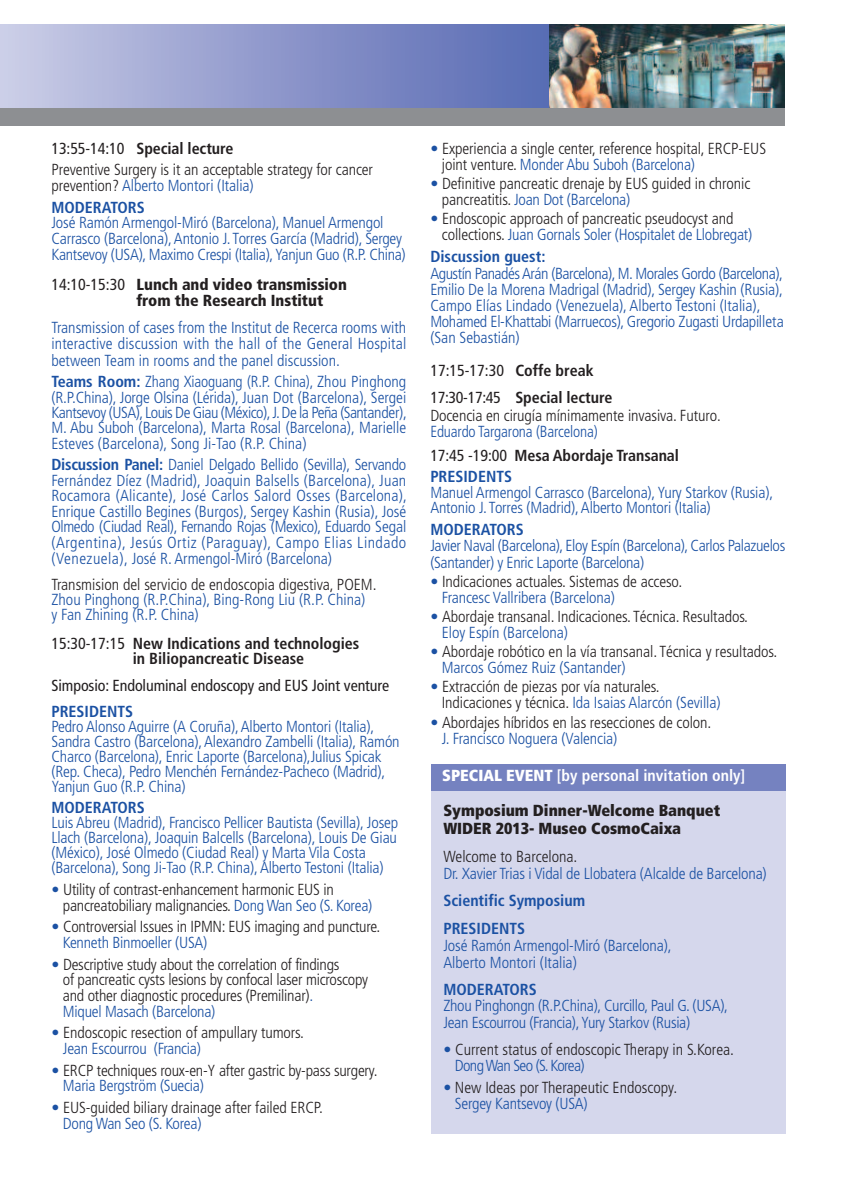
<style>
.page{position:relative;width:842px;height:1191px;background:#fff}
.page>*{position:absolute;margin:0;border:0;box-sizing:border-box;transform-origin:0 0}
.t1{font:300 condensed 16px/15px "Frutiger";letter-spacing:-.01em;color:#1b51a3}
.t2{font:300 condensed 16px/16.2px "Frutiger";letter-spacing:-.005em;color:#231f20}
.t3{font:300 condensed 16px/15.4px "Frutiger";letter-spacing:-.01em;color:#1b51a3;text-align:justify;scale:.96 1}
.t4{font:700 condensed 16px/15px "Frutiger";color:#231f20}
.t5{font:700 condensed 16px/28px "Frutiger";color:#1b51a3}
.t6{font:900 condensed 16px/15.8px "Frutiger";color:#231f20}
.t7{font:900 condensed 16px/18px "Frutiger";color:#231f20}
.t8{font:condensed 16px "Frutiger";letter-spacing:-.005em;color:#231f20}
.t9{font:700 condensed 16px "Frutiger";color:#fff}
.s1{font-weight:400}
.s2{font-weight:700}
.s3{color:#231f20}
.s4{color:#1b51a3}
.s5{font-weight:400;color:#231f20}
.s6{font-weight:700;color:#231f20}
.s7{font-weight:900}
</style>
<div class="page">
<svg style="left:0;top:24px;width:549px;height:85px;background:#8f99cb"></svg>
<img style="left:549px;top:24px;width:235px;height:85px">
<div style="left:0;top:109px;width:784px;height:17px;background:#8d8f92"></div>
<div style="left:431px;top:777px;width:354px;height:357px;background:#d5d7ec"></div>
<div style="left:431px;top:764px;width:354px;height:26px;background:#7582c0"></div>
<p class="t2" style="left:51px;top:139px;width:323px;line-height:21.4px"><span class="s1">13:55-14:10</span> <span class="s2">Special lecture<br></span>Preventive Surgery is it an acceptable strategy for cancer</p>
<p class="t1" style="left:51px;top:176px;width:204px;line-height:21.4px"><span class="s3">prevention?</span> Alberto Montori (Italia)<br><span class="s2">MODERATORS</span></p>
<p class="t1" style="left:51px;top:216px;width:356px;line-height:15.8px">José Ramón Armengol-Miró (Barcelona), Manuel Armengol<br>Carrasco (Barcelona),Antonio J. Torres García (Madrid), Sergey<br>Kantsevoy (USA), Maximo Crespi (Italia),Yanjun Guo (R.P. China)</p>
<p class="t6" style="left:136px;top:278px;width:212px;text-indent:-85px"><span class="s1">14:10-15:30</span> Lunch and video transmission from the Research Institut</p>
<p class="t1" style="left:51px;top:320px;width:356px;line-height:16.6px;text-align:justify">Transmission of cases from the Institut de Recerca rooms with interactive discussion with the hall of the General Hospital between Team in rooms and the panel discussion.</p>
<p class="t3" style="left:51px;top:375px;width:372px"><span class="s2">Teams Room:</span> Zhang Xiaoguang (R.P. China), Zhou Pinghong (R.P.China), Jorge Olsina (Lérida), Juan Dot (Barcelona), Sergei Kantsevoy (USA),Louis De Giau (México),J.De la Peña (Santander), M. Abu Suboh (Barcelona), Marta Rosal (Barcelona), Marielle Esteves (Barcelona), Song Ji-Tao (R.P. China)</p>
<p class="t1" style="left:51px;top:458px;width:357px;line-height:15.6px;text-align:justify"><span class="s2">Discussion Panel:</span> Daniel Delgado Bellido (Sevilla), Servando Fernández Díez (Madrid), Joaquin Balsells (Barcelona), Juan Rocamora (Alicante), José Carlos Salord Osses (Barcelona), Enrique Castillo Begines (Burgos), Sergey Kashin (Rusia), José Olmedo (Ciudad Real), Fernando Rojas (Mexico), Eduardo Segal (Argentina), Jesús Ortiz (Paraguay), Campo Elias Lindado (Venezuela), José R. Armengol-Miró (Barcelona)</p>
<p class="t2" style="left:51px;top:577px;width:327px">Transmision del servicio de endoscopia digestiva, POEM.</p>
<p class="t1" style="left:51px;top:593px;width:315px">Zhou Pinghong (R.P.China), Bing-Rong Liu (R.P. China) y Fan Zhining (R.P. China)</p>
<p class="t4" style="left:133px;top:637px;width:228px;text-indent:-81px"><span class="s1">15:30-17:15</span> New Indications and technologies in Biliopancreatic Disease</p>
<p class="t8" style="left:51px;top:678px;width:339px">Simposio: Endoluminal endoscopy and EUS Joint venture</p>
<p class="t5" style="left:51px;top:698px;width:83px">PRESIDENTS</p>
<p class="t1" style="left:51px;top:720px;width:350px">Pedro Alonso Aguirre (A Coruña),Alberto Montori (Italia), Sandra Castro (Barcelona),Alexandro Zambelli (Italia), Ramón Charco (Barcelona), Enric Laporte (Barcelona),Julius Spicak (Rep. Checa), Pedro Menchén Fernández-Pacheco (Madrid), Yanjun Guo (R.P. China)</p>
<p class="t5" style="left:51px;top:795px;width:95px">MODERATORS</p>
<p class="t1" style="left:51px;top:816px;width:348px">Luis Abreu (Madrid), Francisco Pellicer Bautista (Sevilla), Josep Llach (Barcelona), Joaquin Balcells (Barcelona), Louis De Giau (México), José Olmedo (Ciudad Real) y Marta Vila Costa (Barcelona), Song Ji-Tao (R.P. China),Alberto Testoni (Italia)</p>
<p class="t2" style="left:63px;top:882px;width:311px;text-indent:-12px"><span class="s4">•</span> Utility of contrast-enhancement harmonic EUS in pancreatobiliary malignancies. <span class="s4">Dong Wan Seo (S. Korea)</span></p>
<p class="t2" style="left:63px;top:920px;width:319px;text-indent:-12px"><span class="s4">•</span> Controversial Issues in IPMN: EUS imaging and puncture.<br><span class="s4">Kenneth Binmoeller (USA)</span></p>
<p class="t2" style="left:63px;top:957px;width:307px;text-indent:-11px"><span class="s4">•</span> Descriptive study about the correlation of findings<br>of pancreatic cysts lesions by confocal laser microscopy and other diagnostic procedures (Premilinar)<span class="s4">.<br>Miquel Masach (Barcelona)</span></p>
<p class="t2" style="left:63px;top:1026px;width:243px;text-indent:-12px"><span class="s4">•</span> Endoscopic resection of ampullary tumors.<br><span class="s4">Jean Escourrou (Francia)</span></p>
<p class="t2" style="left:63px;top:1063px;width:316px;text-indent:-12px"><span class="s4">•</span> ERCP techniques roux-en-Y after gastric by-pass surgery.<br><span class="s4">Maria Bergström (Suecia)</span></p>
<p class="t2" style="left:63px;top:1100px;width:262px;text-indent:-12px"><span class="s4">•</span> EUS-guided biliary drainage after failed ERCP.<br><span class="s4">Dong Wan Seo (S. Korea)</span></p>
<p class="t2" style="left:442px;top:141px;width:326px;text-indent:-12px"><span class="s4">•</span> Experiencia a single center, reference hospital, ERCP-EUS joint venture. <span class="s4">Monder Abu Suboh (Barcelona)</span></p>
<p class="t2" style="left:442px;top:177px;width:310px;text-indent:-11px"><span class="s4">•</span> Definitive pancreatic drenaje by EUS guided in chronic pancreatitis. <span class="s4">Joan Dot (Barcelona)</span></p>
<p class="t2" style="left:442px;top:212px;width:312px;text-indent:-11px"><span class="s4">•</span> Endoscopic approach of pancreatic pseudocyst and collections. <span class="s4">Juan Gornals Soler (Hospitalet de Llobregat)</span></p>
<p class="t5" style="left:430px;top:244px;width:117px">Discussion guest:</p>
<p class="t1" style="left:430px;top:266px;width:355px;line-height:16.2px">Agustín Panadés Arán (Barcelona), M. Morales Gordo (Barcelona), Emilio De la Morena Madrigal (Madrid), Sergey Kashin (Rusia), Campo Elías Lindado (Venezuela), Alberto Testoni (Italia), Mohamed El-Khattabi (Marruecos), Gregorio Zugasti Urdapilleta (San Sebastián)</p>
<p class="t4" style="left:430px;top:358px;width:184px;line-height:27.2px"><span class="s1">17:15-17:30</span> Coffe break<br><span class="s1">17:30-17:45</span> Special lecture</p>
<p class="t2" style="left:430px;top:409px;width:292px">Docencia en cirugía mínimamente invasiva. Futuro.</p>
<p class="t3" style="left:430px;top:420px;width:261px;line-height:24.8px">Eduardo Targarona (Barcelona)<br><span class="s5">17:45 -19:00</span> <span class="s6">Mesa Abordaje Transanal</span></p>
<p class="t5" style="left:430px;top:464px;width:83px">PRESIDENTS</p>
<p class="t1" style="left:430px;top:486px;width:344px">Manuel Armengol Carrasco (Barcelona), Yury Starkov (Rusia),<br>Antonio J. Torres (Madrid),Alberto Montori (Italia)</p>
<p class="t5" style="left:430px;top:517px;width:95px">MODERATORS</p>
<p class="t1" style="left:430px;top:539px;width:356px;line-height:16.2px">Javier Naval (Barcelona), Eloy Espín (Barcelona),Carlos Palazuelos (Santander) y Enric Laporte (Barcelona)</p>
<p class="t2" style="left:442px;top:574px;width:242px;text-indent:-12px"><span class="s4">•</span> Indicaciones actuales. Sistemas de acceso.<br><span class="s4">Francesc Vallribera (Barcelona)</span></p>
<p class="t2" style="left:442px;top:609px;width:308px;text-indent:-11px"><span class="s4">•</span> Abordaje transanal. Indicaciones. Técnica. Resultados.<br><span class="s4">Eloy Espín (Barcelona)</span></p>
<p class="t2" style="left:442px;top:644px;width:337px;text-indent:-12px"><span class="s4">•</span> Abordaje robótico en la vía transanal. Técnica y resultados.<br><span class="s4">Marcos Gómez Ruiz (Santander)</span></p>
<p class="t2" style="left:442px;top:680px;width:280px;text-indent:-11px"><span class="s4">•</span> Extracción de piezas por vía naturales.<br>Indicaciones y técnica. <span class="s4">Ida Isaias Alarcón (Sevilla)</span></p>
<p class="t2" style="left:442px;top:715px;width:271px;text-indent:-11px"><span class="s4">•</span> Abordajes híbridos en las resecciones de colon.<br><span class="s4">J. Francisco Noguera (Valencia)</span></p>
<p class="t9" style="left:442px;top:769px;width:305px"><span class="s7">SPECIAL EVENT</span> [by personal invitation only]</p>
<p class="t7" style="left:443px;top:802px;width:278px">Symposium Dinner-Welcome Banquet<br>WIDER 2013- Museo CosmoCaixa</p>
<p class="t2" style="left:443px;top:849px;width:136px">Welcome to Barcelona.</p>
<p class="t1" style="left:443px;top:866px;width:325px">Dr. Xavier Trias i Vidal de Llobatera (Alcalde de Barcelona)</p>
<p class="t5" style="left:443px;top:888px;width:143px">Scientific Symposium<br>PRESIDENTS</p>
<p class="t1" style="left:443px;top:938px;width:230px;line-height:16.6px">José Ramón Armengol-Miró (Barcelona),<br>Alberto Montori (Italia)</p>
<p class="t5" style="left:443px;top:977px;width:95px">MODERATORS</p>
<p class="t1" style="left:443px;top:999px;width:286px;line-height:16.2px">Zhou Pinghongn (R.P.China), Curcillo, Paul G. (USA),<br>Jean Escourrou (Francia),Yury Starkov (Rusia)</p>
<p class="t2" style="left:455px;top:1042px;width:281px;text-indent:-12px"><span class="s4">•</span> Current status of endoscopic Therapy in S.Korea.<br><span class="s4">DongWan Seo (S. Korea)</span></p>
<p class="t2" style="left:455px;top:1080px;width:224px;text-indent:-12px"><span class="s4">•</span> New Ideas por Therapeutic Endoscopy.<br><span class="s4">Sergey Kantsevoy (USA)</span></p>
</div>
